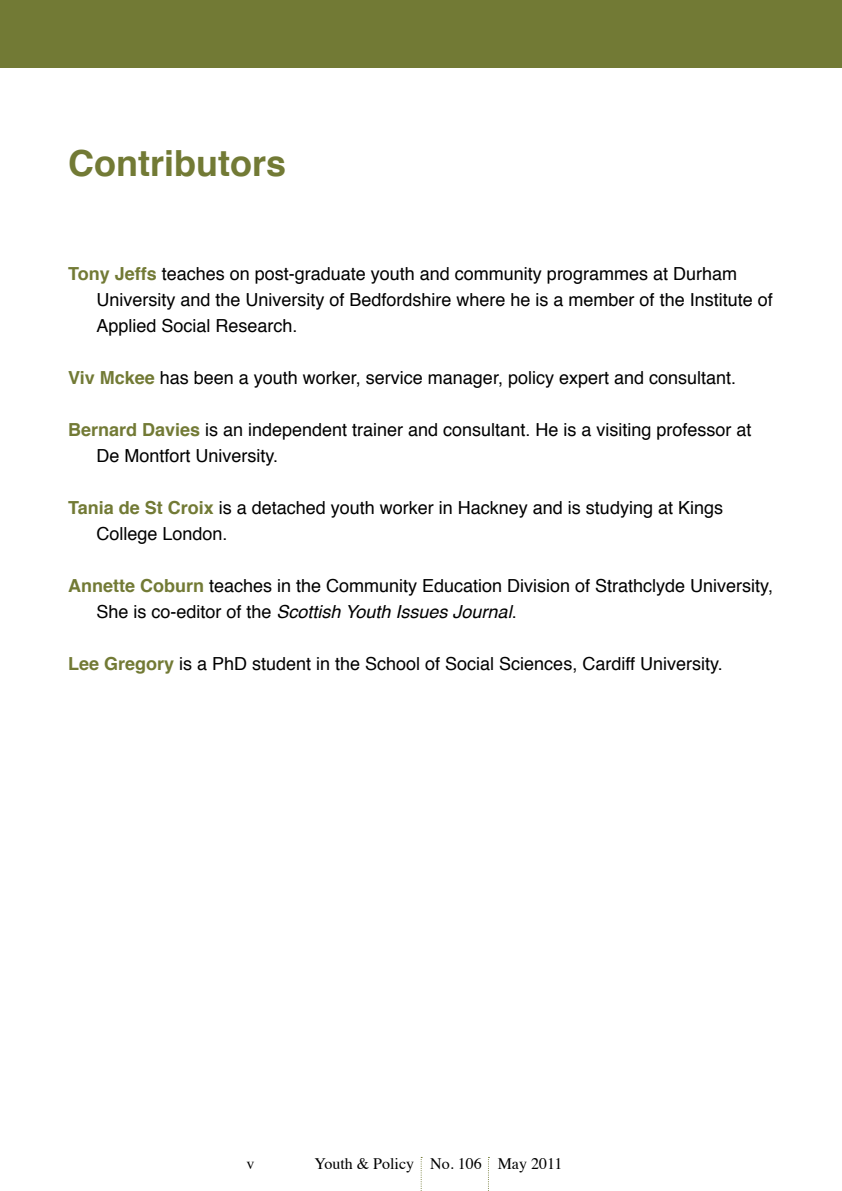
<style>
.page{position:relative;width:842px;height:1191px;background:#fff}
.page>*{position:absolute;margin:0;border:0;box-sizing:border-box;transform-origin:0 0}
.t1{font:700 36px "Helvetica";color:#727a35}
.t2{font:18px/26px "Helvetica";color:#000}
.t3{font:16px "Times";color:#000}
.s1{font-weight:700;color:#727a35}
.s2{font-style:italic}
</style>
<div class="page">
<div style="left:0;top:0;width:842px;height:68px;background:#727a35"></div>
<svg style="left:421px;top:1157px;width:1px;height:34px"></svg>
<svg style="left:488px;top:1157px;width:1px;height:34px"></svg>
<h1 class="t1" style="left:68px;top:134px;width:219px">Contributors</h1>
<p class="t2" style="left:96px;top:261px;width:678px;text-indent:-28px"><span class="s1">Tony Jeffs</span> teaches on post-graduate youth and community programmes at Durham<br>University and the University of Bedfordshire where he is a member of the Institute of<br>Applied Social Research.</p>
<p class="t2" style="left:68px;top:365px;width:670px"><span class="s1">Viv Mckee</span> has been a youth worker, service manager, policy expert and consultant.</p>
<p class="t2" style="left:96px;top:417px;width:656px;text-indent:-28px"><span class="s1">Bernard Davies</span> is an independent trainer and consultant. He is a visiting professor at<br>De Montfort University.</p>
<p class="t2" style="left:96px;top:495px;width:628px;text-indent:-28px"><span class="s1">Tania de St Croix</span> is a detached youth worker in Hackney and is studying at Kings<br>College London.</p>
<p class="t2" style="left:96px;top:573px;width:678px;text-indent:-28px"><span class="s1">Annette Coburn</span> teaches in the Community Education Division of Strathclyde University,<br>She is co-editor of the <span class="s2">Scottish Youth Issues Journal</span>.</p>
<p class="t2" style="left:68px;top:651px;width:656px"><span class="s1">Lee Gregory</span> is a PhD student in the School of Social Sciences, Cardiff University.</p>
<p class="t3" style="left:247px;top:1148px;width:9px">v</p>
<p class="t3" style="left:314px;top:1148px;width:250px">Youth &amp; Policy No. 106 May 2011</p>
</div>
